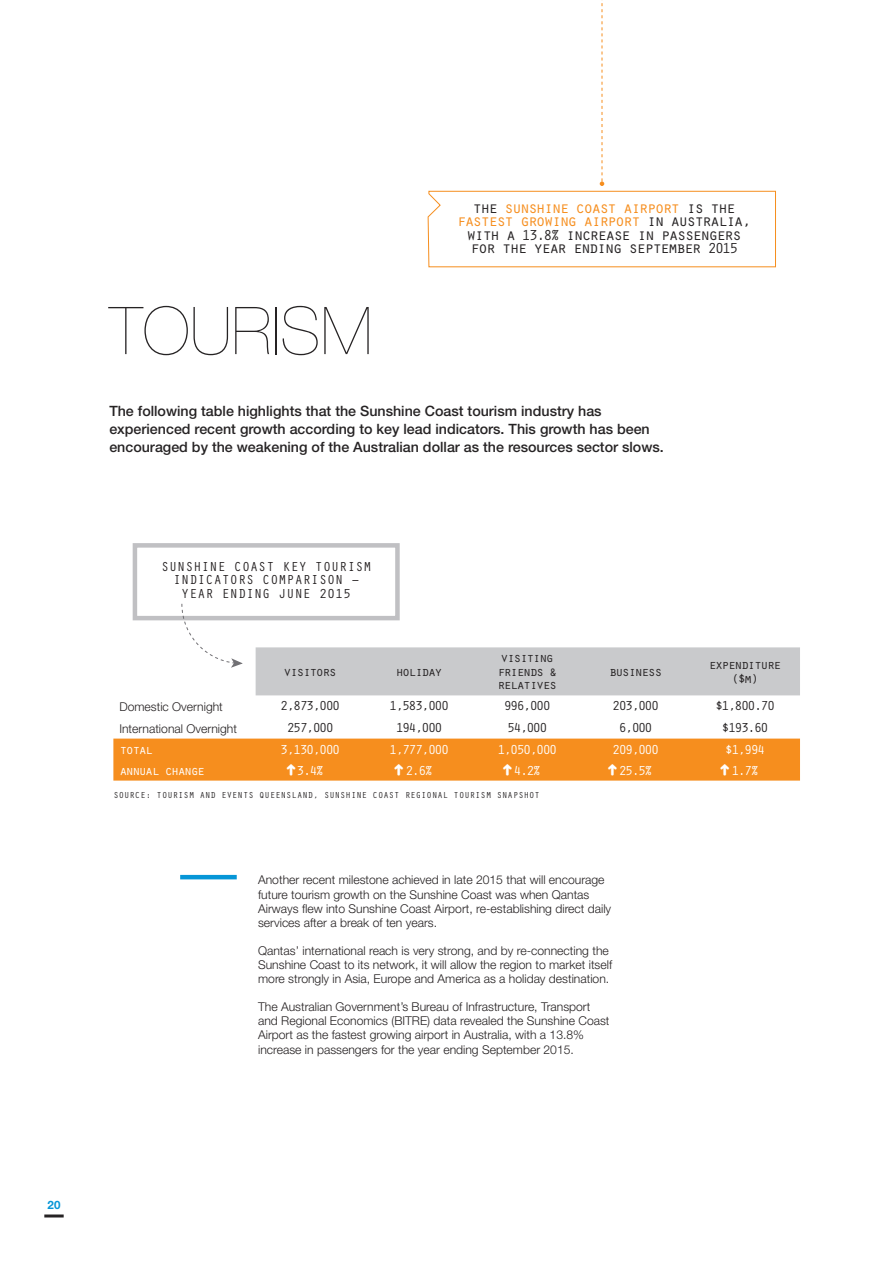
<style>
.page{position:relative;width:893px;height:1263px;background:#fff}
.page>*{position:absolute;margin:0;border:0;box-sizing:border-box;transform-origin:0 0}
.t1{font:200 66px "Helvetica Neue";color:#262324}
.t2{font:16.5px/13.5px "Orator Std";letter-spacing:-.12em;color:#262324;text-align:center}
.t3{font:500 14.25px/18px "Helvetica Neue";color:#262324}
.t4{font:13.5px/13.5px "Orator Std";letter-spacing:-.12em;color:#262324}
.t5{font:13.5px "Orator Std";letter-spacing:-.12em;color:#fff}
.t6{font:13.5px/13.5px "Orator Std";color:#231f20;text-align:center}
.t7{font:300 12.15px/14.4px "Helvetica Neue";color:#231f20}
.t8{font:700 11.55px "Helvetica Neue";color:#0696d7}
.t9{font:9px "Orator Std";color:#262324}
.s1{color:#f68e1e}
.s2{font-size:15px}
</style>
<div class="page">
<hr style="left:44px;top:1214px;width:20px;height:3px;background:#262324">
<hr style="left:180px;top:875px;width:57px;height:4px;background:#0696d7">
<div style="left:133px;top:543px;width:267px;height:77px;border:4px solid #c0c0c3"></div>
<svg style="left:181px;top:603px;width:62px;height:65px"></svg>
<svg style="left:427px;top:0;width:349px;height:268px"></svg>
<div style="left:256px;top:647px;width:544px;height:48px;background:#c9cacc"></div>
<div style="left:113px;top:738px;width:687px;height:43px;background:#f68e1e"></div>
<p class="t1" style="left:109px;top:293px;width:264px">TOURISM</p>
<p class="t2" style="left:457px;top:200px;width:297px">the <span class="s1">sunshine coast airport</span> is the <span class="s1">fastest growing airport</span> in australia, with a <span class="s2">13.8%</span> increase in passengers for the year ending september <span class="s2">2015</span></p>
<p class="t3" style="left:109px;top:401px;width:556px">The following table highlights that the Sunshine Coast tourism industry has experienced recent growth according to key lead indicators. This growth has been encouraged by the weakening of the Australian dollar as the resources sector slows.</p>
<p class="t6" style="left:161px;top:559px;width:212px">SUNSHINE COAST KEY TOURISM<br>INDICATORS COMPARISON –<br>YEAR ENDING JUNE 2015</p>
<p class="t4" style="left:284px;top:664px;width:55px">visitors</p>
<p class="t4" style="left:396px;top:664px;width:48px">holiday</p>
<p class="t4" style="left:497px;top:650px;width:61px">visiting friends &amp; relatives</p>
<p class="t4" style="left:609px;top:664px;width:55px">business</p>
<p class="t4" style="left:709px;top:657px;width:74px;text-align:center">expenditure ($m)</p>
<p class="t7" style="left:119px;top:699px;width:105px">Domestic Overnight</p>
<p class="t4" style="left:280px;top:698px;width:61px">2,873,000</p>
<p class="t4" style="left:389px;top:698px;width:61px">1,583,000</p>
<p class="t4" style="left:504px;top:698px;width:48px">996,000</p>
<p class="t4" style="left:612px;top:698px;width:48px">203,000</p>
<p class="t4" style="left:715px;top:698px;width:61px">$1,800.70</p>
<p class="t7" style="left:119px;top:721px;width:119px">International Overnight</p>
<p class="t4" style="left:287px;top:720px;width:48px">257,000</p>
<p class="t4" style="left:396px;top:720px;width:48px">194,000</p>
<p class="t4" style="left:507px;top:720px;width:42px">54,000</p>
<p class="t4" style="left:619px;top:720px;width:36px">6,000</p>
<p class="t4" style="left:722px;top:720px;width:48px">$193.60</p>
<p class="t5" style="left:119px;top:739px;width:36px">total</p>
<p class="t5" style="left:280px;top:739px;width:61px">3,130,000</p>
<p class="t5" style="left:389px;top:739px;width:61px">1,777,000</p>
<p class="t5" style="left:497px;top:739px;width:61px">1,050,000</p>
<p class="t5" style="left:612px;top:739px;width:48px">209,000</p>
<p class="t5" style="left:725px;top:739px;width:42px">$1,994</p>
<p class="t5" style="left:119px;top:760px;width:87px">annual change</p>
<p class="t5" style="left:296px;top:760px;width:29px">3.4%</p>
<p class="t5" style="left:405px;top:760px;width:29px">2.6%</p>
<p class="t5" style="left:513px;top:760px;width:29px">4.2%</p>
<p class="t5" style="left:619px;top:760px;width:36px">25.5%</p>
<p class="t5" style="left:731px;top:760px;width:29px">1.7%</p>
<p class="t9" style="left:113px;top:788px;width:428px">SOURCE: TOURISM AND EVENTS QUEENSLAND, SUNSHINE COAST REGIONAL TOURISM SNAPSHOT</p>
<p class="t7" style="left:258px;top:872px;width:355px">Another recent milestone achieved in late 2015 that will encourage future tourism growth on the Sunshine Coast was when Qantas Airways flew into Sunshine Coast Airport, re-establishing direct daily services after a break of ten years.</p>
<p class="t7" style="left:258px;top:943px;width:355px">Qantas’ international reach is very strong, and by re-connecting the<br>Sunshine Coast to its network, it will allow the region to market itself more strongly in Asia, Europe and America as a holiday destination.</p>
<p class="t7" style="left:258px;top:999px;width:353px">The Australian Government’s Bureau of Infrastructure, Transport and Regional Economics (BITRE) data revealed the Sunshine Coast Airport as the fastest growing airport in Australia, with a 13.8% increase in passengers for the year ending September 2015.</p>
<p class="t8" style="left:48px;top:1198px;width:14px">20</p>
</div>
